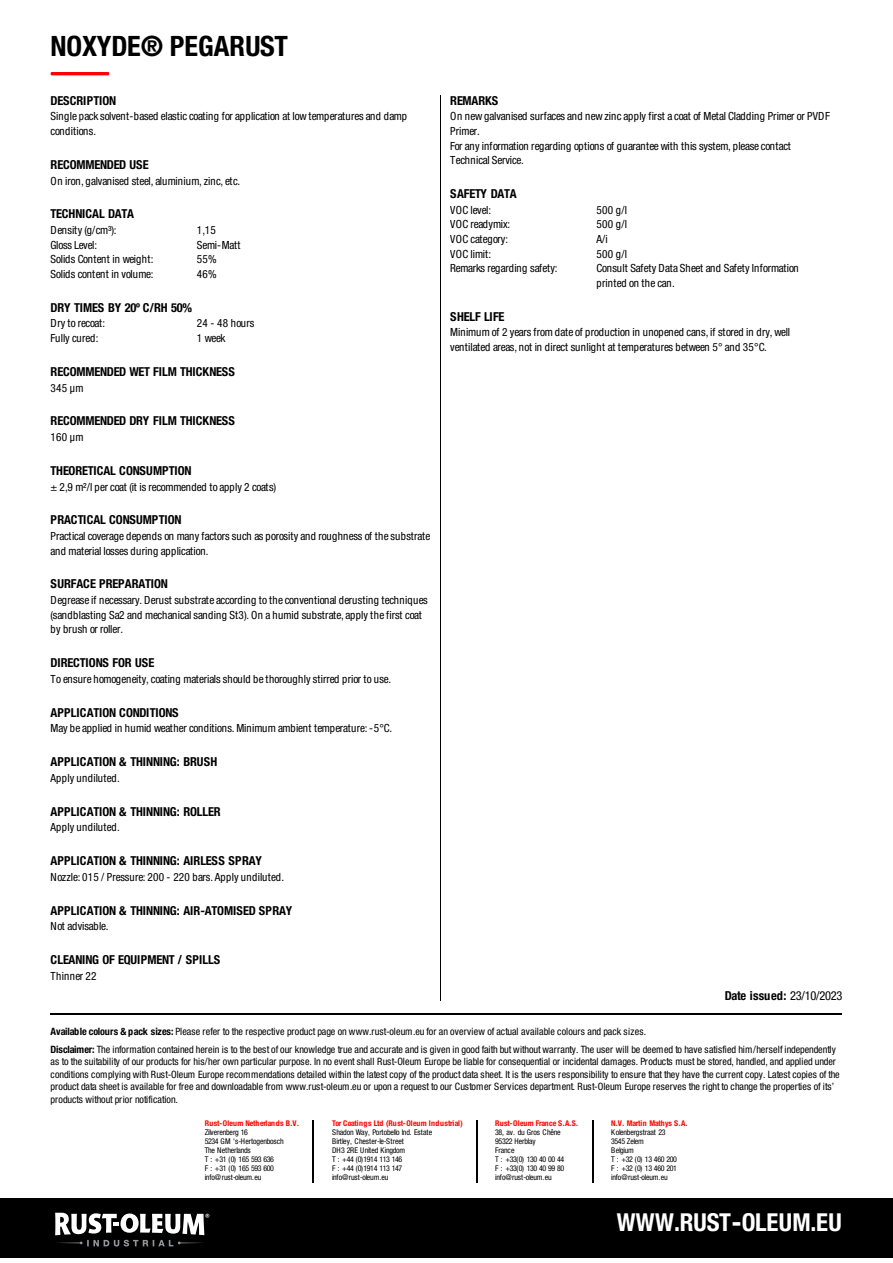
<style>
.page{position:relative;width:893px;height:1263px;background:#fff}
.page>*{position:absolute;margin:0;border:0;box-sizing:border-box;transform-origin:0 0}
.t1{font:700 condensed 28.2px "Helvetica Neue LT Pro";letter-spacing:.005em;color:#000}
.t2{font:700 condensed 24.75px "Helvetica Neue LT Pro";letter-spacing:.01em;color:#fff}
.t3{font:700 condensed 12.3px "Helvetica Neue LT Pro";letter-spacing:-.005em;color:#000}
.t4{font:condensed 11.25px/14.7px "Helvetica Neue LT Pro";color:#000}
.t5{font:condensed 11.25px "Helvetica Neue LT Pro";letter-spacing:.025em;color:#000}
.t6{font:condensed 11.25px "Helvetica Neue LT Pro";letter-spacing:.04em;color:#000}
.t7{font:condensed 11.25px "Helvetica Neue LT Pro";letter-spacing:-.035em;color:#000}
.t8{font:condensed 10.2px/12.3px "Helvetica Neue LT Pro";letter-spacing:.005em;color:#000}
.t9{font:condensed 7.8px/9px "Helvetica Neue LT Pro";letter-spacing:-.03em;color:#000}
.t10{font:condensed 7.8px/9px "Helvetica Neue LT Pro";letter-spacing:-.01em;color:#000}
.t11{font:700 condensed 7.8px "Helvetica Neue LT Pro";letter-spacing:.02em;color:#f00}
.t12{font:700 condensed 7.8px "Helvetica Neue LT Pro";letter-spacing:-.01em;color:#f00}
.s1{font-weight:400}
.s2{font-weight:700}
.s3{font-family:"DejaVu Sans";font-stretch:normal}
</style>
<div class="page">
<hr style="left:51px;top:72px;width:58px;height:3px;background:#f00">
<hr style="left:51px;top:1014px;width:791px;height:1px;background:#000">
<hr style="left:313px;top:1120px;width:1px;height:64px;background:#000">
<hr style="left:476px;top:1120px;width:1px;height:64px;background:#000">
<hr style="left:592px;top:1120px;width:1px;height:64px;background:#000">
<div style="left:0;top:1198px;width:892px;height:60px;background:#000"></div>
<svg style="left:55px;top:1213px;width:154px;height:34px"></svg>
<h1 class="t1" style="left:51px;top:36px;width:239px">NOXYDE® PEGARUST</h1>
<p class="t3" style="left:51px;top:96px;width:67px">DESCRIPTION</p>
<p class="t4" style="left:51px;top:111px;width:358px">Single pack solvent-based elastic coating for application at low temperatures and damp conditions.</p>
<p class="t3" style="left:51px;top:160px;width:100px">RECOMMENDED USE</p>
<p class="t4" style="left:51px;top:175px;width:191px">On iron, galvanised steel, aluminium, zinc, etc.</p>
<p class="t3" style="left:51px;top:209px;width:85px">TECHNICAL DATA</p>
<p class="t4" style="left:51px;top:224px;width:67px">Density (g/cm³):</p>
<p class="t4" style="left:197px;top:224px;width:20px">1,15</p>
<p class="t7" style="left:51px;top:241px;width:48px">Gloss Level:</p>
<p class="t4" style="left:197px;top:239px;width:45px">Semi-Matt</p>
<p class="t4" style="left:51px;top:253px;width:104px">Solids Content in weight:</p>
<p class="t4" style="left:197px;top:253px;width:21px">55%</p>
<p class="t4" style="left:51px;top:268px;width:104px">Solids content in volume:</p>
<p class="t4" style="left:197px;top:268px;width:21px">46%</p>
<p class="t3" style="left:51px;top:303px;width:143px">DRY TIMES BY 20º C/RH 50%</p>
<p class="t4" style="left:51px;top:318px;width:56px">Dry to recoat:</p>
<p class="t5" style="left:197px;top:319px;width:59px">24 - 48 hours</p>
<p class="t4" style="left:51px;top:332px;width:49px">Fully cured:</p>
<p class="t4" style="left:197px;top:332px;width:30px">1 week</p>
<p class="t3" style="left:51px;top:367px;width:186px">RECOMMENDED WET FILM THICKNESS</p>
<p class="t4" style="left:51px;top:382px;width:34px">345 µm</p>
<p class="t3" style="left:51px;top:416px;width:186px">RECOMMENDED DRY FILM THICKNESS</p>
<p class="t4" style="left:51px;top:431px;width:34px">160 µm</p>
<p class="t3" style="left:51px;top:466px;width:142px">THEORETICAL CONSUMPTION</p>
<p class="t4" style="left:51px;top:481px;width:227px">± 2,9 m²/l per coat (it is recommended to apply 2 coats)</p>
<p class="t3" style="left:51px;top:515px;width:132px">PRACTICAL CONSUMPTION</p>
<p class="t4" style="left:51px;top:530px;width:381px">Practical coverage depends on many factors such as porosity and roughness of the substrate and material losses during application.</p>
<p class="t3" style="left:51px;top:580px;width:119px">SURFACE PREPARATION</p>
<p class="t4" style="left:51px;top:594px;width:378px">Degrease if necessary. Derust substrate according to the conventional derusting techniques (sandblasting Sa2 and mechanical sanding St3). On a humid substrate, apply the first coat by brush or roller.</p>
<p class="t3" style="left:51px;top:658px;width:105px">DIRECTIONS FOR USE</p>
<p class="t4" style="left:51px;top:673px;width:342px">To ensure homogeneity, coating materials should be thoroughly stirred prior to use.</p>
<p class="t3" style="left:51px;top:708px;width:129px">APPLICATION CONDITIONS</p>
<p class="t4" style="left:51px;top:723px;width:343px">May be applied in humid weather conditions. Minimum ambient temperature: -5°C.</p>
<p class="t3" style="left:51px;top:757px;width:168px">APPLICATION &amp; THINNING: BRUSH</p>
<p class="t6" style="left:51px;top:774px;width:71px">Apply undiluted.</p>
<p class="t3" style="left:51px;top:807px;width:171px">APPLICATION &amp; THINNING: ROLLER</p>
<p class="t6" style="left:51px;top:823px;width:71px">Apply undiluted.</p>
<p class="t3" style="left:51px;top:856px;width:213px">APPLICATION &amp; THINNING: AIRLESS SPRAY</p>
<p class="t5" style="left:51px;top:873px;width:235px">Nozzle: 015 / Pressure: 200 - 220 bars. Apply undiluted.</p>
<p class="t3" style="left:51px;top:906px;width:243px">APPLICATION &amp; THINNING: AIR-ATOMISED SPRAY</p>
<p class="t4" style="left:51px;top:921px;width:59px">Not advisable.</p>
<p class="t3" style="left:51px;top:955px;width:171px">CLEANING OF EQUIPMENT / SPILLS</p>
<p class="t6" style="left:51px;top:972px;width:47px">Thinner 22</p>
<p class="t3" style="left:450px;top:96px;width:49px">REMARKS</p>
<p class="t4" style="left:450px;top:111px;width:381px">On newgalvanised surfaces and newzinc apply first a coat of Metal Cladding Primer or PVDF Primer.<br>For any information regarding options of guaranteewith this system, please contact Technical Service.</p>
<p class="t3" style="left:450px;top:189px;width:68px">SAFETY DATA</p>
<p class="t4" style="left:450px;top:204px;width:42px">VOC level:</p>
<p class="t4" style="left:596px;top:204px;width:32px">500 g/l</p>
<p class="t4" style="left:450px;top:219px;width:62px">VOC readymix:</p>
<p class="t4" style="left:596px;top:219px;width:32px">500 g/l</p>
<p class="t4" style="left:450px;top:233px;width:59px">VOC category:</p>
<p class="t4" style="left:596px;top:233px;width:13px">A/i</p>
<p class="t4" style="left:450px;top:248px;width:42px">VOC limit:</p>
<p class="t4" style="left:596px;top:248px;width:32px">500 g/l</p>
<p class="t4" style="left:450px;top:262px;width:109px">Remarks regarding safety:</p>
<p class="t4" style="left:596px;top:262px;width:204px">Consult Safety Data Sheet and Safety Information printed on the can.</p>
<p class="t3" style="left:450px;top:312px;width:56px">SHELF LIFE</p>
<p class="t4" style="left:450px;top:327px;width:341px">Minimum of 2 years from date of production in unopened cans, if stored in dry, well ventilated areas, not in direct sunlight at temperatures between 5° and 35°C.</p>
<p class="t3" style="left:724px;top:991px;width:119px">Date issued: <span class="s1">23/10/2023</span></p>
<p class="t8" style="left:51px;top:1024px;width:786px;line-height:18px"><span class="s2">Available colours &amp; pack sizes:</span> Please refer to the respective product page on www.rust-oleum.eu for an overview of actual available colours and pack sizes.<br><span class="s2">Disclaimer:</span> The information contained herein is to the best of our knowledge true and accurate and is given in good faith but without warranty. The user will be deemed to have satisfied him/herself independently</p>
<p class="t8" style="left:51px;top:1057px;width:790px">as to the suitability of our products for his/her own particular purpose. In no event shall Rust-Oleum Europe be liable for consequential or incidental damages. Products must be stored, handled, and applied under conditions complying with Rust-Oleum Europe recommendations detailed within the latest copy of the product data sheet. It is the users responsibility to ensure that they have the current copy. Latest copies of the product data sheet is available for free and downloadable from www.rust-oleum.eu or upon a request to our Customer Services department. Rust-Oleum Europe reserves the right to change the properties of its’ products without prior notification.</p>
<p class="t11" style="left:205px;top:1121px;width:96px">Rust-Oleum Netherlands B.V.</p>
<p class="t9" style="left:205px;top:1129px;width:80px">Zilverenberg 16<br>5234 GM 's-Hertogenbosch<br>The Netherlands<br>T : +31 (0) 165 593 636<br>F : +31 (0) 165 593 600 info@rust-oleum.eu</p>
<p class="t11" style="left:332px;top:1121px;width:132px">Tor Coatings Ltd (Rust-Oleum Industrial)</p>
<p class="t10" style="left:332px;top:1129px;width:102px">Shadon Way, Portobello Ind. Estate<br>Birtley, Chester-le-Street<br>DH3 2RE United Kingdom<br>T : +44 (0)1914 113 146<br>F : +44 (0)1914 113 147 info@rust-oleum.eu</p>
<p class="t12" style="left:495px;top:1121px;width:84px">Rust-Oleum France S.A.S.</p>
<p class="t9" style="left:495px;top:1129px;width:70px">38, av. du Gros Chêne<br>95322 Herblay<br>France<br>T : +33(0) 130 40 00 44<br>F : +33(0) 130 40 99 80 info@rust-oleum.eu</p>
<p class="t12" style="left:611px;top:1121px;width:78px">N.V. Martin Mathys S.A.</p>
<p class="t9" style="left:611px;top:1129px;width:67px">Kolenbergstraat 23<br>3545 Zelem<br>Belgium<br>T : +32 (0) 13 460 200<br>F : +32 (0) 13 460 201 info@rust-oleum.eu</p>
<h2 class="t2" style="left:616px;top:1213px;width:226px">WWW.RUST<span class="s3">‐</span>OLEUM.EU</h2>
</div>
